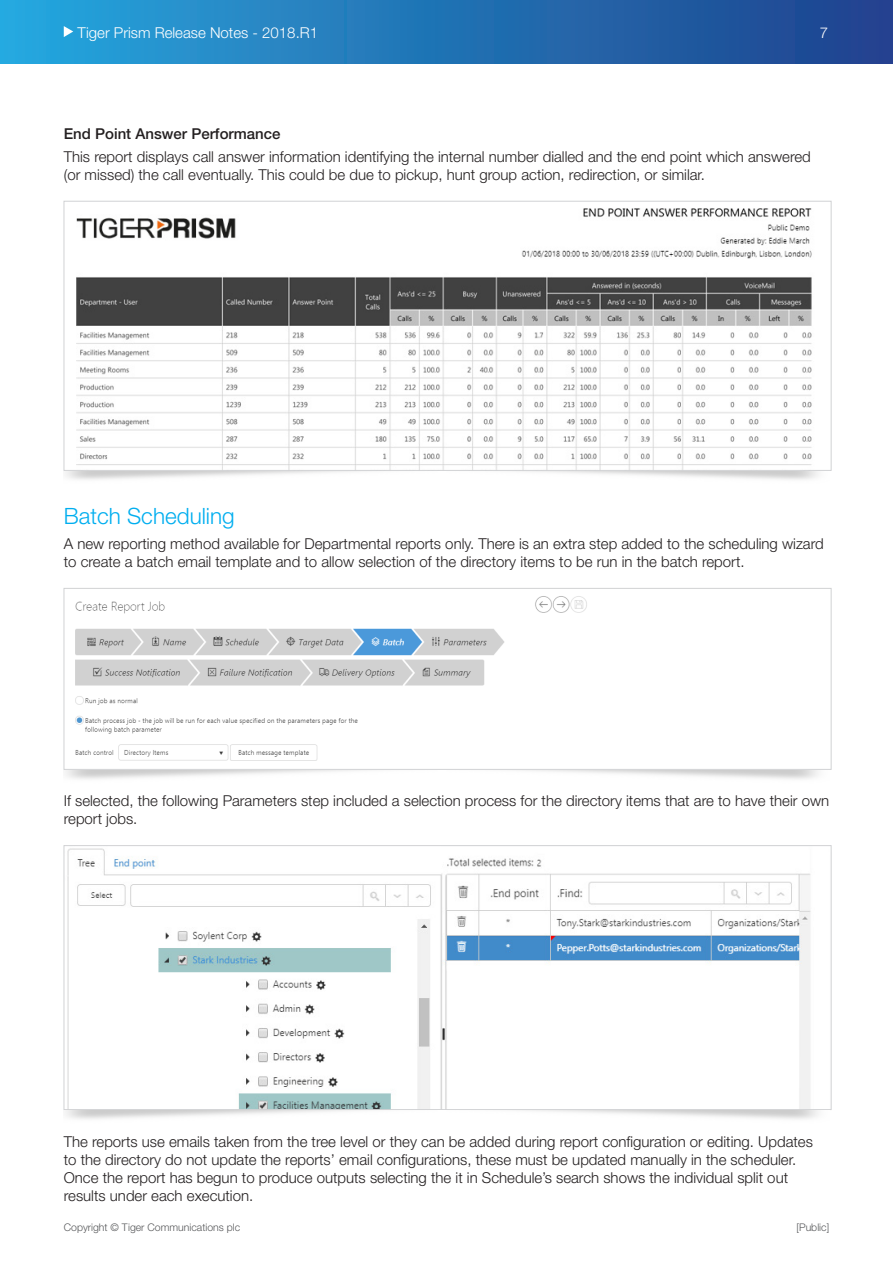
<style>
.page{position:relative;width:893px;height:1263px;background:#fff}
.page>*{position:absolute;margin:0;border:0;box-sizing:border-box;transform-origin:0 0}
.Secondary_headings{font:300 22.5px "Helvetica Neue";color:#00aeef}
.Body{font:300 15px/18px "Helvetica Neue";color:#231f20}
.t1{font:300 15px "Helvetica Neue";color:#fff}
.boldcontent{font:500 15px "Helvetica Neue";color:#231f20}
.t2{font:300 15px "Helvetica Neue LT Std";color:#fff}
.t3{font:300 10.5px "Helvetica Neue";color:#57585a}
</style>
<div class="page">
<div style="left:0;top:0;width:893px;height:64px;background:linear-gradient(to right,#26a7de,#20408c)"></div>
<svg style="left:64px;top:26px;width:9px;height:11px"></svg>
<img style="left:65px;top:208px;width:753px;height:272px">
<img style="left:75px;top:596px;width:512px;height:165px">
<div style="left:64px;top:588px;width:767px;height:181px;border:1px solid #d1d2d4"></div>
<img style="left:67px;top:848px;width:744px;height:260px">
<div style="left:64px;top:845px;width:767px;height:265px;border:1px solid #d1d2d4"></div>
<p class="t1" style="left:77px;top:23px;width:242px">Tiger Prism Release Notes - 2018.R1</p>
<p class="t2" style="left:820px;top:23px;width:10px">7</p>
<p class="boldcontent" style="left:64px;top:125px;width:218px">End Point Answer Performance</p>
<p class="Body" style="left:64px;top:147px;width:749px">This report displays call answer information identifying the internal number dialled and the end point which answered (or missed) the call eventually. This could be due to pickup, hunt group action, redirection, or similar.</p>
<p class="Secondary_headings" style="left:64px;top:502px;width:172px">Batch Scheduling</p>
<p class="Body" style="left:64px;top:534px;width:761px">A new reporting method available for Departmental reports only. There is an extra step added to the scheduling wizard to create a batch email template and to allow selection of the directory items to be run in the batch report.</p>
<p class="Body" style="left:64px;top:791px;width:767px">If selected, the following Parameters step included a selection process for the directory items that are to have their own report jobs.</p>
<p class="Body" style="left:64px;top:1132px;width:751px">The reports use emails taken from the tree level or they can be added during report configuration or editing. Updates to the directory do not update the reports’ email configurations, these must be updated manually in the scheduler.<br>Once the report has begun to produce outputs selecting the it in Schedule’s search shows the individual split out results under each execution.</p>
<p class="t3" style="left:64px;top:1220px;width:178px">Copyright © Tiger Communications plc</p>
<p class="t3" style="left:796px;top:1220px;width:34px">[Public]</p>
</div>
